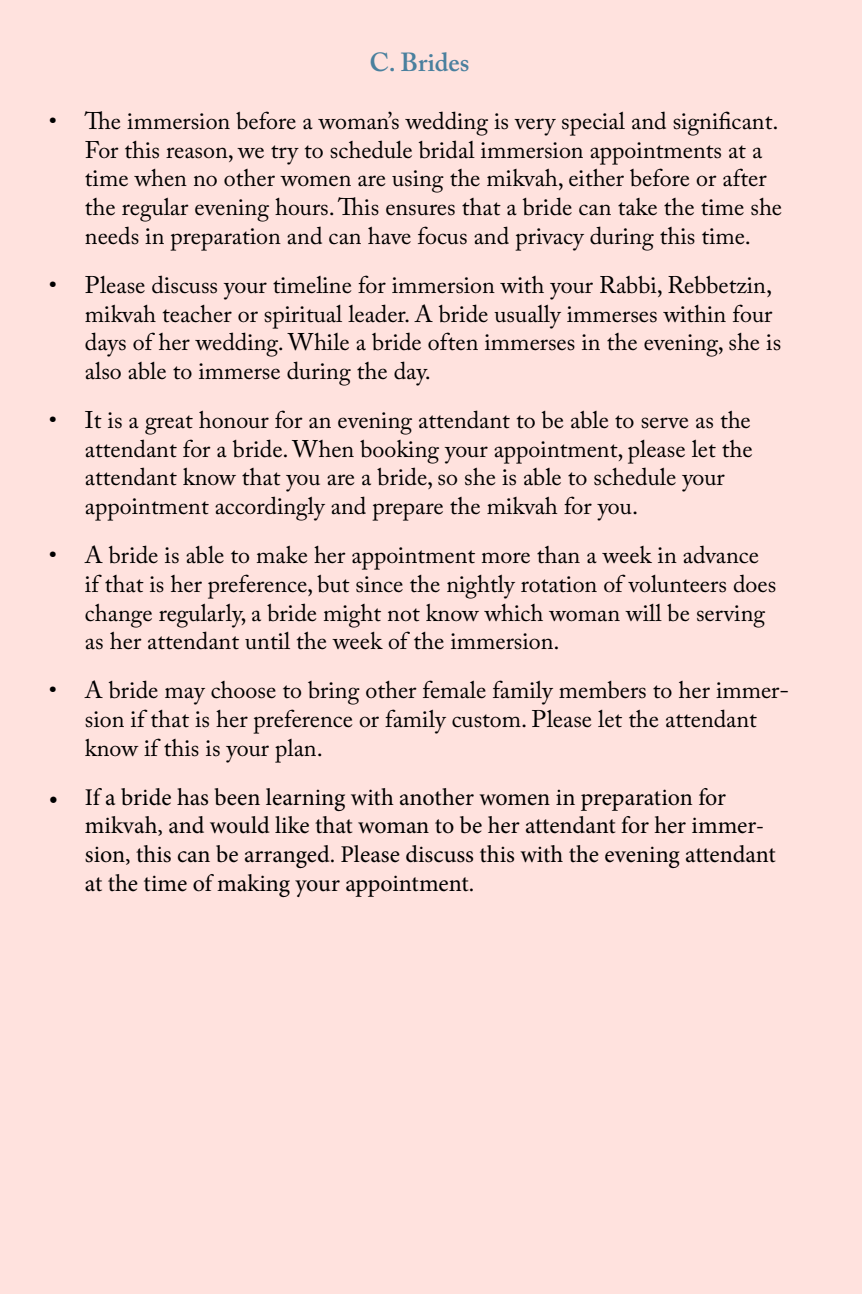
<style>
.page{position:relative;width:862px;height:1294px;background:#ffe2de}
.page>*{position:absolute;margin:0;border:0;box-sizing:border-box;transform-origin:0 0}
.t1{font:600 26px "Adobe Caslon Pro";color:#4a809e}
.t2{font:24px/28.8px "Adobe Caslon Pro";color:#000}
.t3{font:24px/28.8px "Minion Pro";letter-spacing:-.005em;color:#000}
</style>
<div class="page">
<p class="t1" style="left:369px;top:47px;width:102px">C. Brides</p>
<p class="t2" style="left:85px;top:106px;width:699px;text-indent:-36px">• The immersion before a woman’s wedding is very special and significant.<br>For this reason, we try to schedule bridal immersion appointments at a time when no other women are using the mikvah, either before or after the regular evening hours. This ensures that a bride can take the time she needs in preparation and can have focus and privacy during this time.</p>
<p class="t2" style="left:85px;top:270px;width:698px;text-indent:-36px">• Please discuss your timeline for immersion with your Rabbi, Rebbetzin, mikvah teacher or spiritual leader. A bride usually immerses within four days of her wedding. While a bride often immerses in the evening, she is also able to immerse during the day.</p>
<p class="t2" style="left:85px;top:405px;width:669px;text-indent:-36px">• It is a great honour for an evening attendant to be able to serve as the attendant for a bride. When booking your appointment, please let the attendant know that you are a bride, so she is able to schedule your appointment accordingly and prepare the mikvah for you.</p>
<p class="t2" style="left:85px;top:540px;width:693px;text-indent:-36px">• A bride is able to make her appointment more than a week in advance if that is her preference, but since the nightly rotation of volunteers does change regularly, a bride might not know which woman will be serving as her attendant until the week of the immersion.</p>
<p class="t2" style="left:85px;top:676px;width:706px;text-indent:-36px">• A bride may choose to bring other female family members to her immer&shy;sion if that is her preference or family custom. Please let the attendant know if this is your plan.</p>
<p class="t3" style="left:85px;top:783px;width:692px;text-indent:-36px">• If a bride has been learning with another women in preparation for mikvah, and would like that woman to be her attendant for her immer&shy;sion, this can be arranged. Please discuss this with the evening attendant at the time of making your appointment.</p>
</div>
